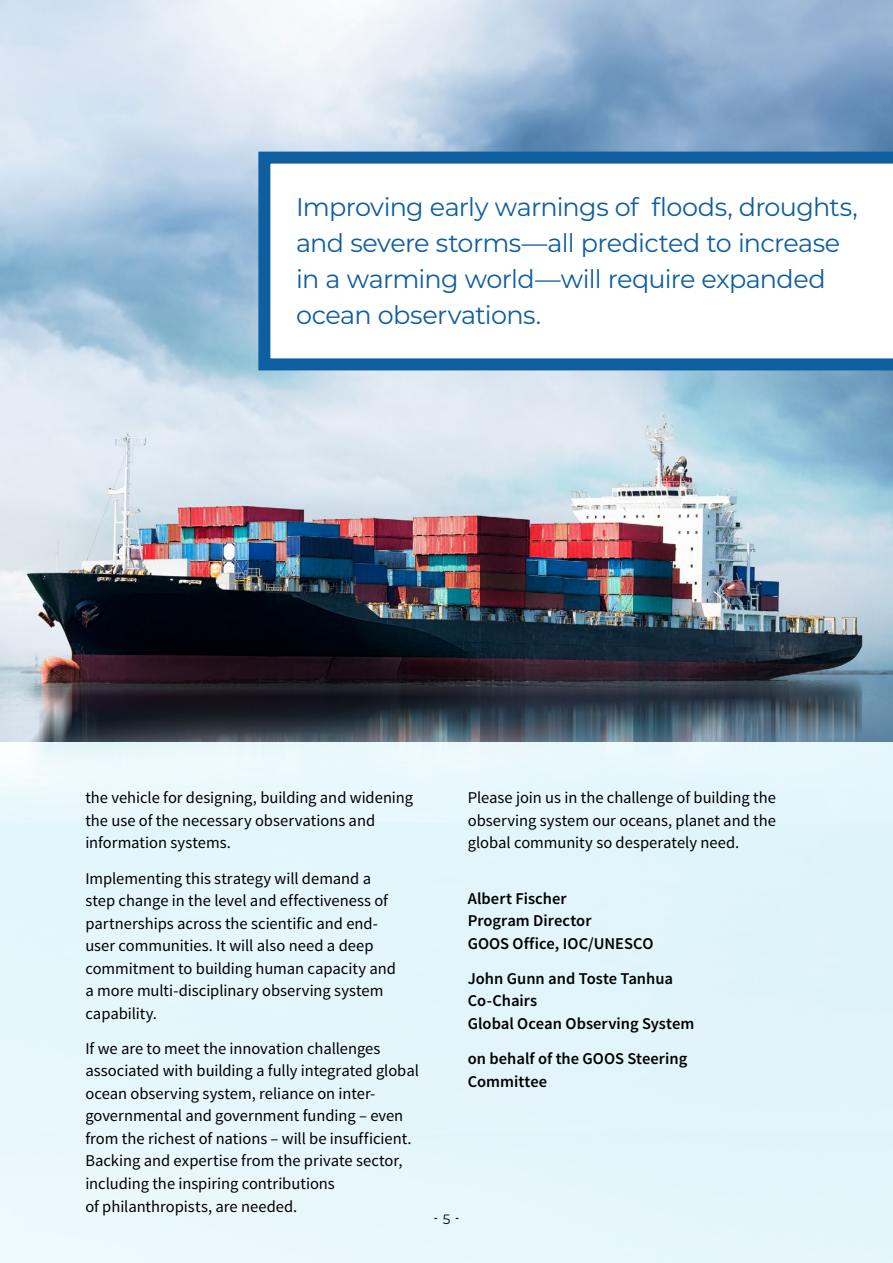
<style>
.page{position:relative;width:893px;height:1263px;background:#fff}
.page>*{position:absolute;margin:0;border:0;box-sizing:border-box;transform-origin:0 0}
.t1{font:25.5px/36px "Montserrat";letter-spacing:-.025em;color:#0f5ea0}
.t2{font:16.5px/22.5px "Source Sans Pro";color:#000}
.t3{font:600 16.5px/22.5px "Source Sans Pro";color:#000}
.t4{font:700 9px "Montserrat";color:#000}
.s1{font-weight:400;font-size:13.5px}
</style>
<div class="page">
<img style="left:0;top:0;width:893px;height:742px">
<div style="left:0;top:742px;width:893px;height:521px;background:#e4f6fb"></div>
<svg style="left:258px;top:152px;width:635px;height:218px"></svg>
<h1 class="t1" style="left:296px;top:188px;width:563px">Improving early warnings of floods, droughts, and severe storms—all predicted to increase in a warming world—will require expanded ocean observations.</h1>
<p class="t2" style="left:85px;top:787px;width:329px">the vehicle for designing, building and widening the use of the necessary observations and information systems.</p>
<p class="t2" style="left:85px;top:867px;width:312px">Implementing this strategy will demand a step change in the level and effectiveness of partnerships across the scientific and end&shy;user communities. It will also need a deep commitment to building human capacity and a more multi-disciplinary observing system capability.</p>
<p class="t2" style="left:85px;top:1037px;width:335px">If we are to meet the innovation challenges associated with building a fully integrated global ocean observing system, reliance on inter&shy;governmental and government funding – even from the richest of nations – will be insufficient.<br>Backing and expertise from the private sector, including the inspiring contributions<br>of philanthropists, are needed.</p>
<p class="t2" style="left:468px;top:787px;width:310px;text-align:justify">Please join us in the challenge of building the observing system our oceans, planet and the global community so desperately need.</p>
<p class="t3" style="left:468px;top:887px;width:187px">Albert Fischer<br>Program Director<br>GOOS Office, IOC/UNESCO</p>
<p class="t3" style="left:468px;top:967px;width:228px">John Gunn and Toste Tanhua<br>Co-Chairs<br>Global Ocean Observing System</p>
<p class="t3" style="left:468px;top:1048px;width:221px">on behalf of the GOOS Steering<br>Committee</p>
<p class="t4" style="left:434px;top:1211px;width:26px">- <span class="s1">5</span> -</p>
</div>
